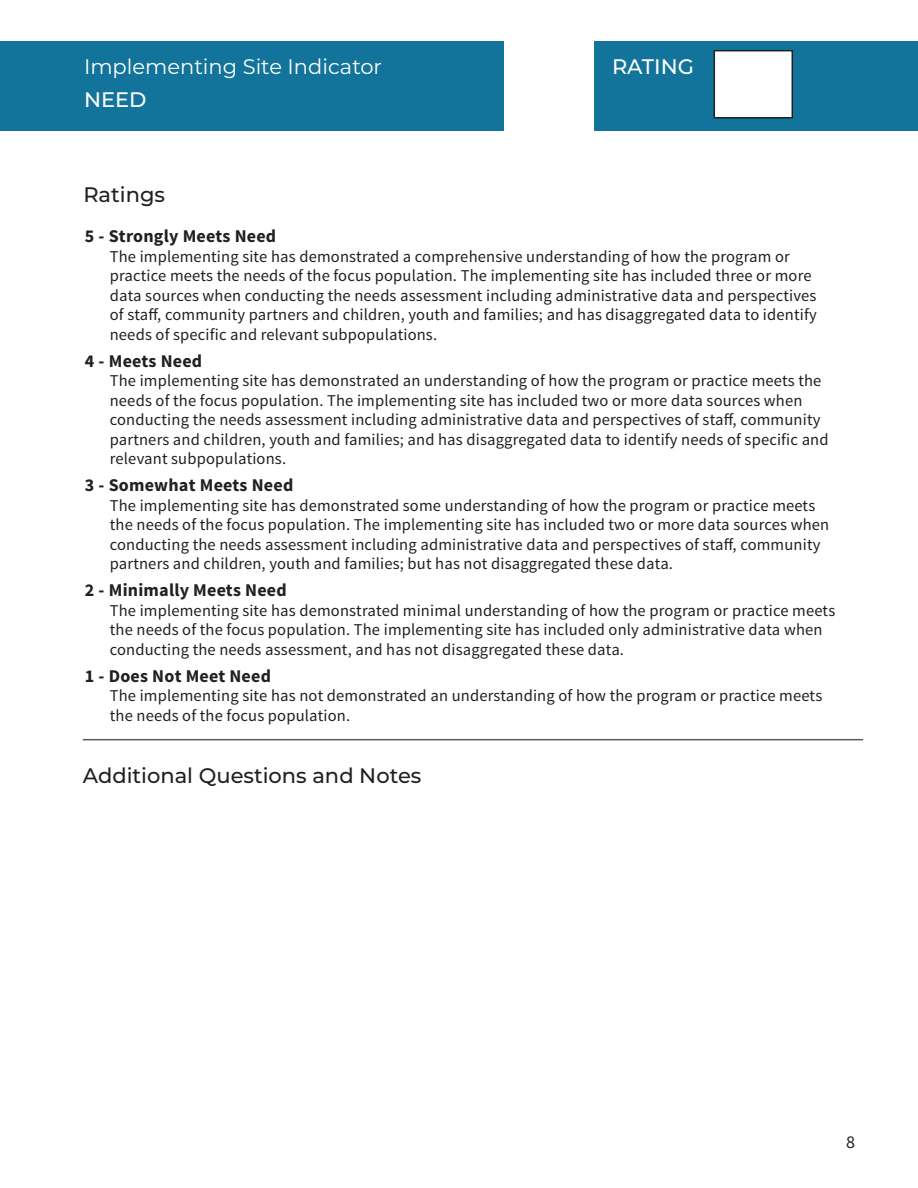
<style>
.page{position:relative;width:918px;height:1188px;background:#fff}
.page>*{position:absolute;margin:0;border:0;box-sizing:border-box;transform-origin:0 0}
.Heading_3{font:500 21px "Montserrat";color:#231f20}
.Heading_3-2{font:21px "Montserrat";color:#fff}
.Heading_3-3{font:500 21px "Montserrat";color:#fff}
.Body_Heading{font:700 18px "Source Sans Pro";letter-spacing:.01em;color:#231f20}
.t1{font:18px "Source Sans Pro";color:#231f20}
.body_rating_revised{font:16.5px/19.5px "Source Sans Pro";letter-spacing:.01em;color:#231f20}
</style>
<div class="page">
<div style="left:594px;top:41px;width:324px;height:89px;background:#12749b"></div>
<div style="left:714px;top:51px;width:78px;height:67px;background:#fff"></div>
<div style="left:714px;top:50px;width:79px;height:69px;border:2px solid #231f20"></div>
<div style="left:0;top:41px;width:504px;height:89px;background:#12749b"></div>
<hr style="left:83px;top:739px;width:780px;height:1px;background:#545d62">
<p class="Heading_3-2" style="left:84px;top:52px;width:300px">Implementing Site Indicator</p>
<p class="Heading_3-3" style="left:84px;top:85px;width:64px">NEED</p>
<p class="Heading_3" style="left:83px;top:179px;width:83px">Ratings</p>
<p class="Heading_3-3" style="left:612px;top:52px;width:84px">RATING</p>
<p class="Body_Heading" style="left:85px;top:225px;width:193px">5 - Strongly Meets Need</p>
<p class="body_rating_revised" style="left:110px;top:247px;width:708px">The implementing site has demonstrated a comprehensive understanding of how the program or practice meets the needs of the focus population. The implementing site has included three or more data sources when conducting the needs assessment including administrative data and perspectives of staff, community partners and children, youth and families; and has disaggregated data to identify needs of specific and relevant subpopulations.</p>
<p class="Body_Heading" style="left:85px;top:349px;width:119px">4 - Meets Need</p>
<p class="body_rating_revised" style="left:110px;top:371px;width:720px">The implementing site has demonstrated an understanding of how the program or practice meets the needs of the focus population. The implementing site has included two or more data sources when conducting the needs assessment including administrative data and perspectives of staff, community partners and children, youth and families; and has disaggregated data to identify needs of specific and relevant subpopulations.</p>
<p class="Body_Heading" style="left:85px;top:474px;width:210px">3 - Somewhat Meets Need</p>
<p class="body_rating_revised" style="left:110px;top:496px;width:721px">The implementing site has demonstrated some understanding of how the program or practice meets the needs of the focus population. The implementing site has included two or more data sources when conducting the needs assessment including administrative data and perspectives of staff, community partners and children, youth and families; but has not disaggregated these data.</p>
<p class="Body_Heading" style="left:85px;top:579px;width:203px">2 - Minimally Meets Need</p>
<p class="body_rating_revised" style="left:110px;top:601px;width:727px">The implementing site has demonstrated minimal understanding of how the program or practice meets the needs of the focus population. The implementing site has included only administrative data when conducting the needs assessment, and has not disaggregated these data.</p>
<p class="Body_Heading" style="left:85px;top:664px;width:188px">1 - Does Not Meet Need</p>
<p class="body_rating_revised" style="left:110px;top:686px;width:714px">The implementing site has not demonstrated an understanding of how the program or practice meets the needs of the focus population.</p>
<p class="Heading_3" style="left:83px;top:761px;width:340px">Additional Questions and Notes</p>
<p class="t1" style="left:846px;top:1130px;width:10px">8</p>
</div>
